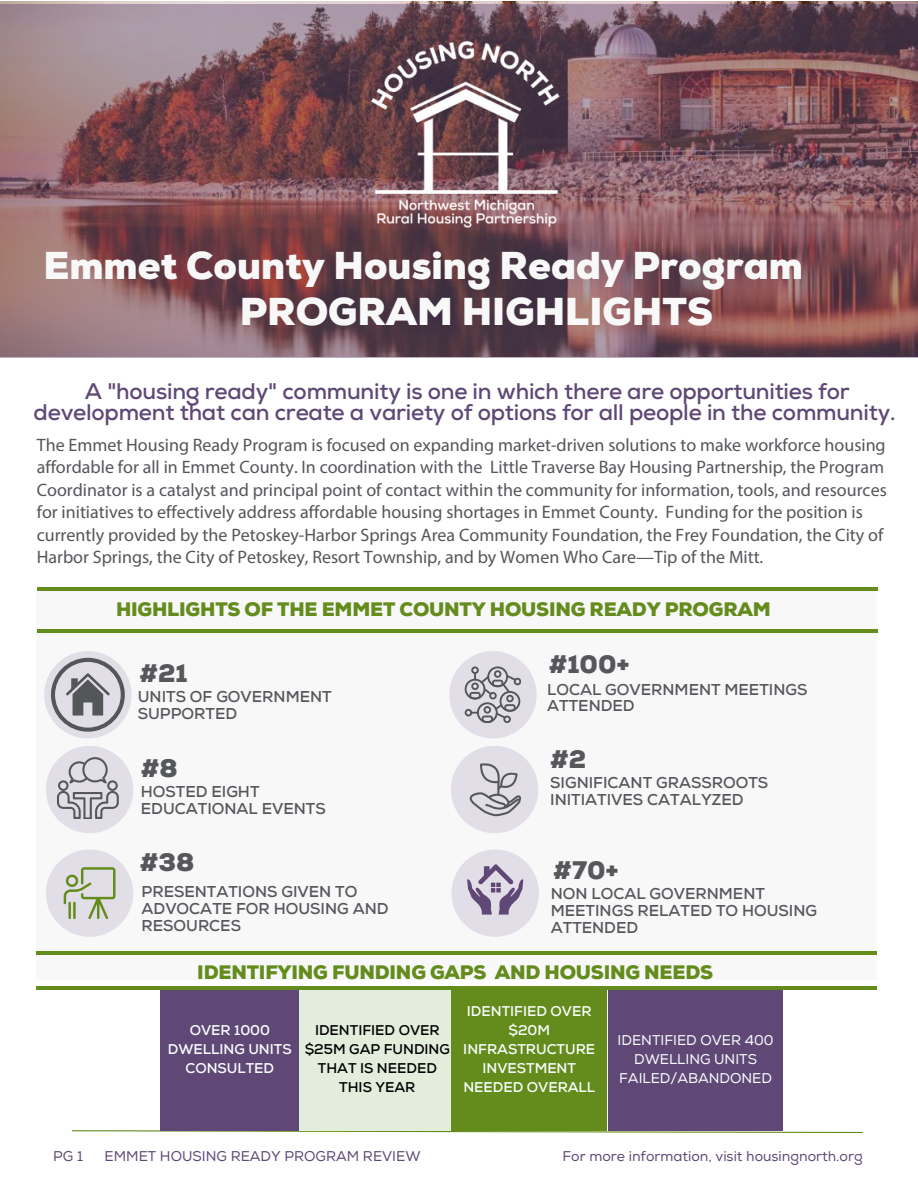
<style>
.page{position:relative;width:918px;height:1188px;background:#fff}
.page>*{position:absolute;margin:0;border:0;box-sizing:border-box;transform-origin:0 0}
.t1{font:900 38.85px "Nexa";color:#f8f8f9}
.t2{font:900 25.35px "Nexa";color:#55575b}
.t3{font:700 22.5px/20.2px "Nexa";letter-spacing:-.01em;color:#5f4876;text-align:center}
.t4{font:900 19.5px "Nexa";letter-spacing:-.01em;color:#638c1c}
.t5{font:18px/22.5px "Myriad Pro";color:#54565a}
.t6{font:700 15.75px/16.8px "Nexa";color:#55575b}
.t7{font:700 14.1px/19.2px "Nexa";color:#fafeff;text-align:center}
.t8{font:14.1px "Nexa";color:#5f4876}
.t9{font:700 14.1px/19.2px "Nexa";color:#000;text-align:center}
.t10{font:14.1px/19.2px "Nexa";color:#fafeff;text-align:center}
</style>
<div class="page">
<div style="left:37px;top:589px;width:840px;height:390px;background:#f8f8f9"></div>
<hr style="left:37px;top:587px;width:840px;height:4px;background:#638c1c">
<hr style="left:37px;top:629px;width:840px;height:4px;background:#638c1c">
<div style="left:44px;top:651px;width:88px;height:87px;background:#e1dee8;border-radius:50%"></div>
<svg style="left:51px;top:658px;width:74px;height:74px"></svg>
<div style="left:46px;top:746px;width:87px;height:87px;background:#e1dee8;border-radius:50%"></div>
<svg style="left:57px;top:757px;width:62px;height:62px"></svg>
<div style="left:46px;top:849px;width:87px;height:88px;background:#e1dee8;border-radius:50%"></div>
<svg style="left:64px;top:867px;width:51px;height:52px"></svg>
<div style="left:449px;top:651px;width:88px;height:87px;background:#e1dee8;border-radius:50%"></div>
<svg style="left:465px;top:666px;width:56px;height:57px"></svg>
<div style="left:451px;top:746px;width:87px;height:87px;background:#e1dee8;border-radius:50%"></div>
<div style="left:452px;top:849px;width:87px;height:88px;background:#e1dee8;border-radius:50%"></div>
<svg style="left:467px;top:864px;width:56px;height:51px"></svg>
<hr style="left:37px;top:986px;width:840px;height:4px;background:#638c1c">
<hr style="left:37px;top:951px;width:840px;height:4px;background:#638c1c">
<svg style="left:71px;top:1130px;width:792px;height:4px"></svg>
<svg style="left:0;top:4px;width:918px;height:353px;background:#7f585f"></svg>
<img style="left:359px;top:28px;width:213px;height:213px">
<svg style="left:469px;top:763px;width:52px;height:53px"></svg>
<div style="left:160px;top:990px;width:139px;height:140px;background:#5f4876"></div>
<div style="left:299px;top:990px;width:156px;height:140px;background:#e3eddc"></div>
<div style="left:452px;top:990px;width:155px;height:140px;background:#638c1c"></div>
<div style="left:608px;top:990px;width:175px;height:140px;background:#5f4876"></div>
<p class="t1" style="left:43px;top:243px;width:761px">Emmet County Housing Ready Program</p>
<p class="t1" style="left:240px;top:289px;width:475px">PROGRAM HIGHLIGHTS</p>
<p class="t3" style="left:34px;top:382px;width:863px">A "housing ready" community is one in which there are opportunities for development that can create a variety of options for all people in the community.</p>
<p class="t5" style="left:37px;top:435px;width:852px">The Emmet Housing Ready Program is focused on expanding market-driven solutions to make workforce housing affordable for all in Emmet County. In coordination with the Little Traverse Bay Housing Partnership, the Program Coordinator is a catalyst and principal point of contact within the community for information, tools, and resources for initiatives to effectively address affordable housing shortages in Emmet County. Funding for the position is currently provided by the Petoskey-Harbor Springs Area Community Foundation, the Frey Foundation, the City of Harbor Springs, the City of Petoskey, Resort Township, and by Women Who Care—Tip of the Mitt.</p>
<p class="t4" style="left:116px;top:598px;width:656px">HIGHLIGHTS OF THE EMMET COUNTY HOUSING READY PROGRAM</p>
<p class="t2" style="left:139px;top:658px;width:50px">#21</p>
<p class="t6" style="left:138px;top:689px;width:195px">UNITS OF GOVERNMENT<br>SUPPORTED</p>
<p class="t2" style="left:141px;top:753px;width:39px">#8</p>
<p class="t6" style="left:141px;top:784px;width:186px">HOSTED EIGHT<br>EDUCATIONAL EVENTS</p>
<p class="t2" style="left:549px;top:649px;width:82px">#100+</p>
<p class="t6" style="left:547px;top:681px;width:262px">LOCAL GOVERNMENT MEETINGS<br>ATTENDED</p>
<p class="t2" style="left:550px;top:744px;width:38px">#2</p>
<p class="t6" style="left:550px;top:775px;width:220px">SIGNIFICANT GRASSROOTS<br>INITIATIVES CATALYZED</p>
<p class="t2" style="left:140px;top:847px;width:56px">#38</p>
<p class="t6" style="left:142px;top:884px;width:249px">PRESENTATIONS GIVEN TO<br>ADVOCATE FOR HOUSING AND<br>RESOURCES</p>
<p class="t2" style="left:553px;top:855px;width:67px">#70+</p>
<p class="t6" style="left:551px;top:886px;width:268px">NON LOCAL GOVERNMENT<br>MEETINGS RELATED TO HOUSING<br>ATTENDED</p>
<p class="t4" style="left:197px;top:960px;width:517px">IDENTIFYING FUNDING GAPS AND HOUSING NEEDS</p>
<p class="t7" style="left:168px;top:1021px;width:125px">OVER 1000<br>DWELLING UNITS<br>CONSULTED</p>
<p class="t9" style="left:305px;top:1021px;width:147px">IDENTIFIED OVER $25M GAP FUNDING<br>THAT IS NEEDED<br>THIS YEAR</p>
<p class="t7" style="left:463px;top:1002px;width:133px">IDENTIFIED OVER $20M<br>INFRASTRUCTURE<br>INVESTMENT<br>NEEDED OVERALL</p>
<p class="t10" style="left:618px;top:1031px;width:157px">IDENTIFIED OVER 400<br>DWELLING UNITS<br>FAILED/ABANDONED</p>
<p class="t8" style="left:53px;top:1148px;width:31px">PG 1</p>
<p class="t8" style="left:105px;top:1148px;width:318px">EMMET HOUSING READY PROGRAM REVIEW</p>
<p class="t8" style="left:562px;top:1148px;width:302px">For more information, visit housingnorth.org</p>
</div>
